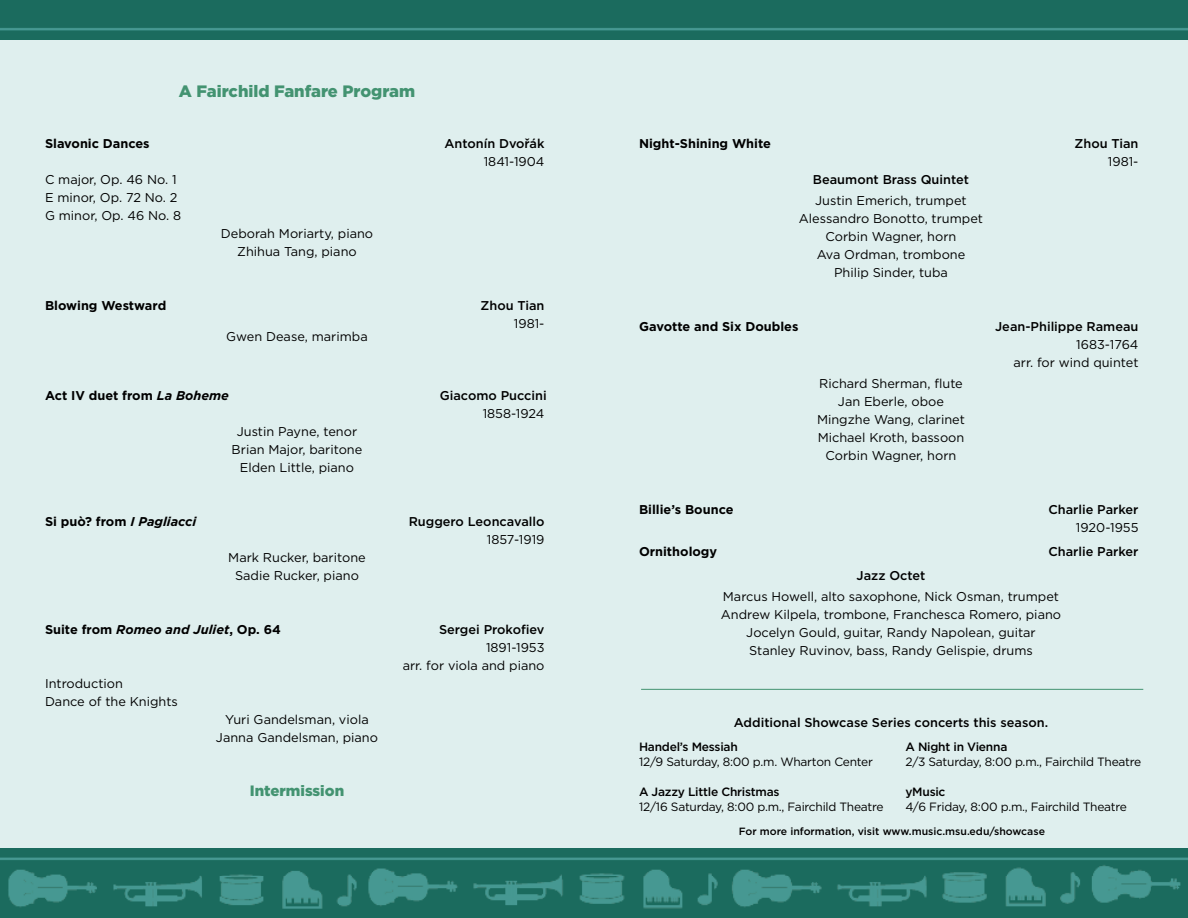
<style>
.page{position:relative;width:1188px;height:918px;background:#fff}
.page>*{position:absolute;margin:0;border:0;box-sizing:border-box;transform-origin:0 0}
.t1{font:900 16.5px "Gotham";color:#439371}
.t2{font:900 15px "Gotham";color:#439371}
.t3{font:12.75px/18px "Gotham";color:#000;text-align:center}
.t4{font:500 12.75px "Gotham";color:#000}
.t5{font:700 12.75px "Gotham";color:#000}
.t6{font:12px "Gotham";letter-spacing:-.02em;color:#000}
.t7{font:500 12px "Gotham";letter-spacing:-.02em;color:#000}
.t8{font:500 10.5px "Gotham";color:#000}
.s1{font-style:italic}
</style>
<div class="page">
<div style="left:0;top:22px;width:1188px;height:835px;background:#dfefee"></div>
<img style="left:0;top:849px;width:1188px;height:69px">
<img style="left:0;top:0;width:1188px;height:39px">
<hr style="left:641px;top:689px;width:502px;height:1px;background:#439371">
<p class="t1" style="left:179px;top:80px;width:238px">A Fairchild Fanfare Program</p>
<p class="t5" style="left:45px;top:135px;width:106px">Slavonic Dances</p>
<p class="t4" style="left:444px;top:135px;width:102px">Antonín Dvořák</p>
<p class="t3" style="left:484px;top:152px;width:62px">1841-1904</p>
<p class="t3" style="left:45px;top:170px;width:138px;text-align:left">C major, Op. 46 No. 1<br>E minor, Op. 72 No. 2<br>G minor, Op. 46 No. 8</p>
<p class="t3" style="left:221px;top:224px;width:154px">Deborah Moriarty, piano<br>Zhihua Tang, piano</p>
<p class="t5" style="left:45px;top:297px;width:123px">Blowing Westward</p>
<p class="t4" style="left:480px;top:297px;width:66px">Zhou Tian</p>
<p class="t3" style="left:514px;top:314px;width:32px">1981-</p>
<p class="t3" style="left:226px;top:327px;width:143px">Gwen Dease, marimba</p>
<p class="t5" style="left:45px;top:387px;width:185px">Act IV duet from <span class="s1">La Boheme</span></p>
<p class="t4" style="left:440px;top:387px;width:108px">Giacomo Puccini</p>
<p class="t3" style="left:483px;top:404px;width:63px">1858-1924</p>
<p class="t3" style="left:232px;top:422px;width:132px">Justin Payne, tenor<br>Brian Major, baritone<br>Elden Little, piano</p>
<p class="t5" style="left:45px;top:513px;width:153px">Si può? from <span class="s1">I Pagliacci</span></p>
<p class="t4" style="left:409px;top:513px;width:137px">Ruggero Leoncavallo</p>
<p class="t3" style="left:487px;top:530px;width:59px">1857-1919</p>
<p class="t3" style="left:228px;top:548px;width:139px">Mark Rucker, baritone<br>Sadie Rucker, piano</p>
<p class="t5" style="left:45px;top:621px;width:237px">Suite from <span class="s1">Romeo and Juliet</span>, Op. 64</p>
<p class="t4" style="left:439px;top:621px;width:107px">Sergei Prokofiev</p>
<p class="t3" style="left:403px;top:638px;width:143px;text-align:right">1891-1953<br>arr. for viola and piano</p>
<p class="t3" style="left:45px;top:674px;width:134px;text-align:left">Introduction<br>Dance of the Knights</p>
<p class="t3" style="left:216px;top:710px;width:164px">Yuri Gandelsman, viola<br>Janna Gandelsman, piano</p>
<p class="t2" style="left:250px;top:780px;width:96px">Intermission</p>
<p class="t5" style="left:639px;top:135px;width:133px">Night-Shining White</p>
<p class="t4" style="left:1074px;top:135px;width:66px">Zhou Tian</p>
<p class="t3" style="left:1108px;top:152px;width:32px">1981-</p>
<p class="t4" style="left:813px;top:171px;width:158px">Beaumont Brass Quintet</p>
<p class="t3" style="left:799px;top:191px;width:186px">Justin Emerich, trumpet<br>Alessandro Bonotto, trumpet<br>Corbin Wagner, horn<br>Ava Ordman, trombone<br>Philip Sinder, tuba</p>
<p class="t5" style="left:639px;top:318px;width:161px">Gavotte and Six Doubles</p>
<p class="t4" style="left:995px;top:318px;width:145px">Jean-Philippe Rameau</p>
<p class="t3" style="left:1014px;top:335px;width:126px;text-align:right">1683-1764<br>arr. for wind quintet</p>
<p class="t3" style="left:817px;top:374px;width:150px">Richard Sherman, flute<br>Jan Eberle, oboe<br>Mingzhe Wang, clarinet<br>Michael Kroth, bassoon<br>Corbin Wagner, horn</p>
<p class="t5" style="left:639px;top:501px;width:96px">Billie’s Bounce</p>
<p class="t4" style="left:1048px;top:501px;width:92px">Charlie Parker</p>
<p class="t3" style="left:1076px;top:518px;width:64px">1920-1955</p>
<p class="t5" style="left:639px;top:543px;width:80px">Ornithology</p>
<p class="t4" style="left:1048px;top:543px;width:92px">Charlie Parker</p>
<p class="t4" style="left:857px;top:567px;width:70px">Jazz Octet</p>
<p class="t3" style="left:721px;top:587px;width:342px">Marcus Howell, alto saxophone, Nick Osman, trumpet Andrew Kilpela, trombone, Franchesca Romero, piano Jocelyn Gould, guitar, Randy Napolean, guitar<br>Stanley Ruvinov, bass, Randy Gelispie, drums</p>
<p class="t4" style="left:734px;top:714px;width:316px">Additional Showcase Series concerts this season.</p>
<p class="t7" style="left:639px;top:739px;width:100px">Handel’s Messiah</p>
<p class="t6" style="left:639px;top:754px;width:236px">12/9 Saturday, 8:00 p.m. Wharton Center</p>
<p class="t7" style="left:639px;top:784px;width:142px">A Jazzy Little Christmas</p>
<p class="t6" style="left:639px;top:799px;width:246px">12/16 Saturday, 8:00 p.m., Fairchild Theatre</p>
<p class="t7" style="left:905px;top:739px;width:104px">A Night in Vienna</p>
<p class="t6" style="left:905px;top:754px;width:237px">2/3 Saturday, 8:00 p.m., Fairchild Theatre</p>
<p class="t7" style="left:905px;top:784px;width:42px">yMusic</p>
<p class="t6" style="left:905px;top:799px;width:223px">4/6 Friday, 8:00 p.m., Fairchild Theatre</p>
<p class="t8" style="left:739px;top:824px;width:308px">For more information, visit www.music.msu.edu/showcase</p>
</div>
